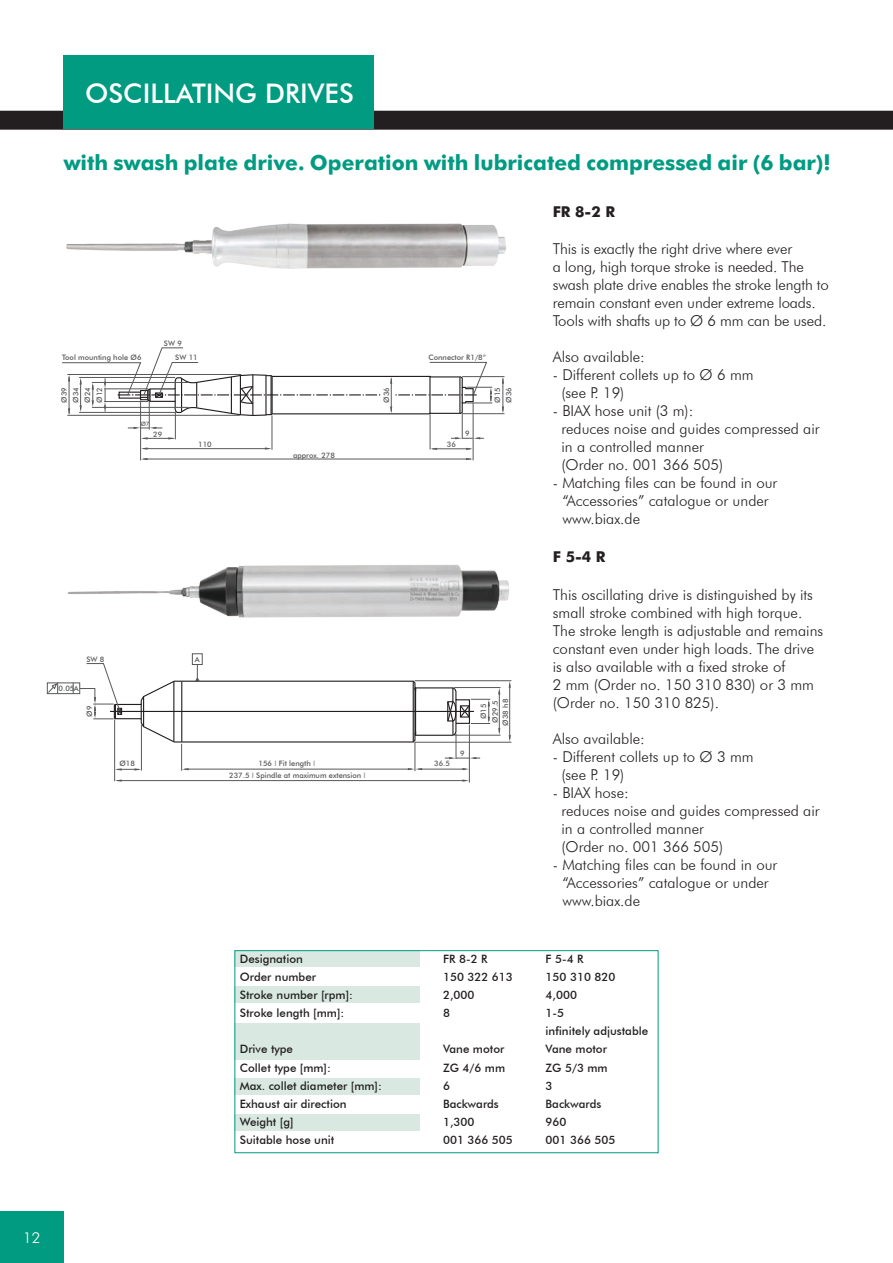
<style>
.page{position:relative;width:893px;height:1263px;background:#fff}
.page>*{position:absolute;margin:0;border:0;box-sizing:border-box;transform-origin:0 0}
.t1{font:500 27px "Futura BT";color:#fff}
.t2{font:700 21px "Futura BT";color:#009b81}
.t3{font:300 15px/18px "Futura BT";color:#231f20}
.t4{font:700 15px "Futura BT";color:#231f20}
.t5{font:300 15px "Futura BT";color:#fff}
.t6{font:500 11.55px "Futura BT";color:#231f20}
.t7{font:500 7.5px "Futura BT";color:#57585a}
.t8{font:500 6px "Futura BT";color:#57585a}
.s1{color:#939598}
</style>
<div class="page">
<div style="left:0;top:1212px;width:64px;height:51px;background:#009b81"></div>
<img style="left:66px;top:223px;width:440px;height:46px">
<img style="left:68px;top:565px;width:441px;height:53px">
<div style="left:0;top:111px;width:893px;height:18px;background:#231f20"></div>
<div style="left:64px;top:55px;width:310px;height:74px;background:#009b81"></div>
<hr style="left:143px;top:448px;width:126px;height:1px;background:#57585a">
<hr style="left:143px;top:459px;width:328px;height:1px;background:#57585a">
<hr style="left:432px;top:448px;width:38px;height:1px;background:#57585a">
<hr style="left:462px;top:413px;width:42px;height:1px;background:#57585a">
<hr style="left:462px;top:376px;width:42px;height:1px;background:#57585a">
<hr style="left:430px;top:415px;width:1px;height:34px;background:#57585a">
<hr style="left:473px;top:403px;width:1px;height:57px;background:#57585a">
<hr style="left:503px;top:379px;width:1px;height:32px;background:#57585a">
<hr style="left:140px;top:401px;width:1px;height:59px;background:#57585a">
<hr style="left:272px;top:415px;width:1px;height:35px;background:#57585a">
<svg style="left:141px;top:447px;width:7px;height:3px"></svg>
<svg style="left:141px;top:458px;width:7px;height:2px"></svg>
<svg style="left:265px;top:447px;width:7px;height:3px"></svg>
<svg style="left:502px;top:406px;width:2px;height:7px"></svg>
<svg style="left:502px;top:377px;width:2px;height:7px"></svg>
<svg style="left:466px;top:458px;width:7px;height:2px"></svg>
<svg style="left:62px;top:347px;width:430px;height:92px"></svg>
<hr style="left:114px;top:719px;width:1px;height:62px;background:#57585a">
<hr style="left:117px;top:780px;width:349px;height:1px;background:#57585a">
<hr style="left:499px;top:691px;width:1px;height:41px;background:#57585a">
<hr style="left:509px;top:684px;width:1px;height:55px;background:#57585a">
<hr style="left:469px;top:725px;width:1px;height:58px;background:#57585a">
<hr style="left:415px;top:742px;width:96px;height:1px;background:#57585a">
<hr style="left:415px;top:680px;width:96px;height:1px;background:#57585a">
<hr style="left:454px;top:735px;width:46px;height:1px;background:#57585a">
<hr style="left:454px;top:687px;width:46px;height:1px;background:#57585a">
<div style="left:192px;top:653px;width:10px;height:12px;border:1px solid #57585a"></div>
<div style="left:47px;top:683px;width:33px;height:11px;border:1px solid #57585a"></div>
<svg style="left:462px;top:779px;width:7px;height:3px"></svg>
<svg style="left:80px;top:663px;width:410px;height:108px"></svg>
<svg style="left:48px;top:683px;width:10px;height:11px"></svg>
<div style="left:235px;top:950px;width:185px;height:17px;background:#d9e9e2"></div>
<div style="left:235px;top:987px;width:185px;height:16px;background:#d9e9e2"></div>
<div style="left:235px;top:1023px;width:185px;height:36px;background:#d9e9e2"></div>
<div style="left:235px;top:1078px;width:185px;height:16px;background:#d9e9e2"></div>
<div style="left:235px;top:1114px;width:185px;height:16px;background:#d9e9e2"></div>
<div style="left:235px;top:950px;width:423px;height:203px;border:1px solid #009b81"></div>
<p class="t1" style="left:85px;top:77px;width:270px">OSCILLATING DRIVES</p>
<p class="t2" style="left:64px;top:150px;width:768px">with swash plate drive. Operation with lubricated compressed air (6 bar)!</p>
<p class="t7" style="left:164px;top:339px;width:19px">SW 9</p>
<p class="t7" style="left:62px;top:353px;width:81px">Tool mounting hole Ø6</p>
<p class="t7" style="left:175px;top:353px;width:24px">SW 11</p>
<p class="t7" style="left:59px;top:403px;width:17px;rotate:-90deg">Ø39</p>
<p class="t7" style="left:71px;top:403px;width:17px;rotate:-90deg">Ø34</p>
<p class="t7" style="left:83px;top:403px;width:17px;rotate:-90deg">Ø24</p>
<p class="t7" style="left:95px;top:403px;width:17px;rotate:-90deg">Ø12</p>
<p class="t8" style="left:141px;top:420px;width:10px">Ø7</p>
<p class="t7" style="left:153px;top:430px;width:11px">29</p>
<p class="t7" style="left:198px;top:440px;width:15px">110</p>
<p class="t7" style="left:86px;top:655px;width:19px">SW 8</p>
<p class="t7" style="left:59px;top:684px;width:22px">0.05A</p>
<p class="t7" style="left:85px;top:716px;width:13px;rotate:-90deg">Ø9</p>
<p class="t7" style="left:195px;top:654px;width:6px">A</p>
<p class="t7" style="left:293px;top:450px;width:43px">approx. 278</p>
<p class="t7" style="left:428px;top:352px;width:59px">Connector R1/8“</p>
<p class="t7" style="left:382px;top:403px;width:17px;rotate:-90deg">Ø36</p>
<p class="t7" style="left:493px;top:403px;width:17px;rotate:-90deg">Ø15</p>
<p class="t7" style="left:504px;top:403px;width:17px;rotate:-90deg">Ø36</p>
<p class="t7" style="left:447px;top:440px;width:11px">36</p>
<p class="t7" style="left:465px;top:429px;width:6px">9</p>
<p class="t7" style="left:460px;top:749px;width:6px">9</p>
<p class="t7" style="left:491px;top:723px;width:24px;rotate:-90deg">Ø29.5</p>
<p class="t7" style="left:501px;top:726px;width:28px;rotate:-90deg">Ø38 h8</p>
<p class="t7" style="left:479px;top:719px;width:17px;rotate:-90deg">Ø15</p>
<p class="t7" style="left:119px;top:759px;width:17px">Ø18</p>
<p class="t7" style="left:259px;top:759px;width:58px">156 <span class="s1">I</span> Fit length <span class="s1">I</span></p>
<p class="t7" style="left:434px;top:759px;width:17px">36.5</p>
<p class="t7" style="left:229px;top:771px;width:138px">237.5 <span class="s1">I</span> Spindle at maximum extension <span class="s1">I</span></p>
<p class="t6" style="left:240px;top:951px;width:65px">Designation</p>
<p class="t6" style="left:240px;top:970px;width:78px">Order number</p>
<p class="t6" style="left:240px;top:988px;width:115px">Stroke number [rpm]:</p>
<p class="t6" style="left:240px;top:1006px;width:106px">Stroke length [mm]:</p>
<p class="t6" style="left:240px;top:1042px;width:55px">Drive type</p>
<p class="t6" style="left:240px;top:1060px;width:93px">Collet type [mm]:</p>
<p class="t6" style="left:240px;top:1079px;width:144px">Max. collet diameter [mm]:</p>
<p class="t6" style="left:240px;top:1097px;width:108px">Exhaust air direction</p>
<p class="t6" style="left:240px;top:1115px;width:55px">Weight [g]</p>
<p class="t6" style="left:240px;top:1133px;width:96px">Suitable hose unit</p>
<p class="t6" style="left:443px;top:951px;width:46px">FR 8-2 R</p>
<p class="t6" style="left:443px;top:970px;width:71px">150 322 613</p>
<p class="t6" style="left:443px;top:988px;width:33px">2,000</p>
<p class="t6" style="left:443px;top:1006px;width:8px">8</p>
<p class="t6" style="left:443px;top:1042px;width:63px">Vane motor</p>
<p class="t6" style="left:443px;top:1060px;width:64px">ZG 4/6 mm</p>
<p class="t6" style="left:443px;top:1078px;width:8px">6</p>
<p class="t6" style="left:443px;top:1097px;width:57px">Backwards</p>
<p class="t6" style="left:443px;top:1115px;width:33px">1,300</p>
<p class="t6" style="left:443px;top:1133px;width:71px">001 366 505</p>
<p class="t4" style="left:553px;top:202px;width:64px">FR 8-2 R</p>
<p class="t3" style="left:553px;top:240px;width:278px">This is exactly the right drive where ever<br>a long, high torque stroke is needed. The swash plate drive enables the stroke length to remain constant even under extreme loads.<br>Tools with shafts up to Ø 6 mm can be used.</p>
<p class="t3" style="left:553px;top:348px;width:94px">Also available:</p>
<p class="t3" style="left:553px;top:366px;width:202px">- Different collets up to Ø 6 mm</p>
<p class="t3" style="left:561px;top:384px;width:64px">(see P. 19)</p>
<p class="t3" style="left:553px;top:402px;width:142px">- BIAX hose unit (3 m):</p>
<p class="t3" style="left:561px;top:420px;width:260px">reduces noise and guides compressed air in a controlled manner<br>(Order no. 001 366 505)</p>
<p class="t3" style="left:562px;top:474px;width:216px;text-indent:-10px">- Matching files can be found in our “Accessories” catalogue or under www.biax.de</p>
<p class="t4" style="left:553px;top:548px;width:54px">F 5-4 R</p>
<p class="t3" style="left:553px;top:586px;width:272px">This oscillating drive is distinguished by its small stroke combined with high torque.<br>The stroke length is adjustable and remains constant even under high loads. The drive is also available with a fixed stroke of<br>2 mm (Order no. 150 310 830) or 3 mm (Order no. 150 310 825).</p>
<p class="t3" style="left:553px;top:730px;width:94px">Also available:</p>
<p class="t3" style="left:553px;top:748px;width:202px">- Different collets up to Ø 3 mm</p>
<p class="t3" style="left:561px;top:766px;width:64px">(see P. 19)</p>
<p class="t3" style="left:553px;top:784px;width:78px">- BIAX hose:</p>
<p class="t3" style="left:561px;top:802px;width:260px">reduces noise and guides compressed air in a controlled manner<br>(Order no. 001 366 505)</p>
<p class="t3" style="left:562px;top:856px;width:216px;text-indent:-10px">- Matching files can be found in our “Accessories” catalogue or under www.biax.de</p>
<p class="t6" style="left:546px;top:951px;width:40px">F 5-4 R</p>
<p class="t6" style="left:546px;top:970px;width:71px">150 310 820</p>
<p class="t6" style="left:546px;top:988px;width:33px">4,000</p>
<p class="t6" style="left:546px;top:1006px;width:20px">1-5</p>
<p class="t6" style="left:546px;top:1024px;width:104px">infinitely adjustable</p>
<p class="t6" style="left:546px;top:1042px;width:63px">Vane motor</p>
<p class="t6" style="left:546px;top:1060px;width:64px">ZG 5/3 mm</p>
<p class="t6" style="left:546px;top:1078px;width:8px">3</p>
<p class="t6" style="left:546px;top:1097px;width:57px">Backwards</p>
<p class="t6" style="left:546px;top:1115px;width:22px">960</p>
<p class="t6" style="left:546px;top:1133px;width:71px">001 366 505</p>
<p class="t5" style="left:23px;top:1229px;width:19px">12</p>
</div>
